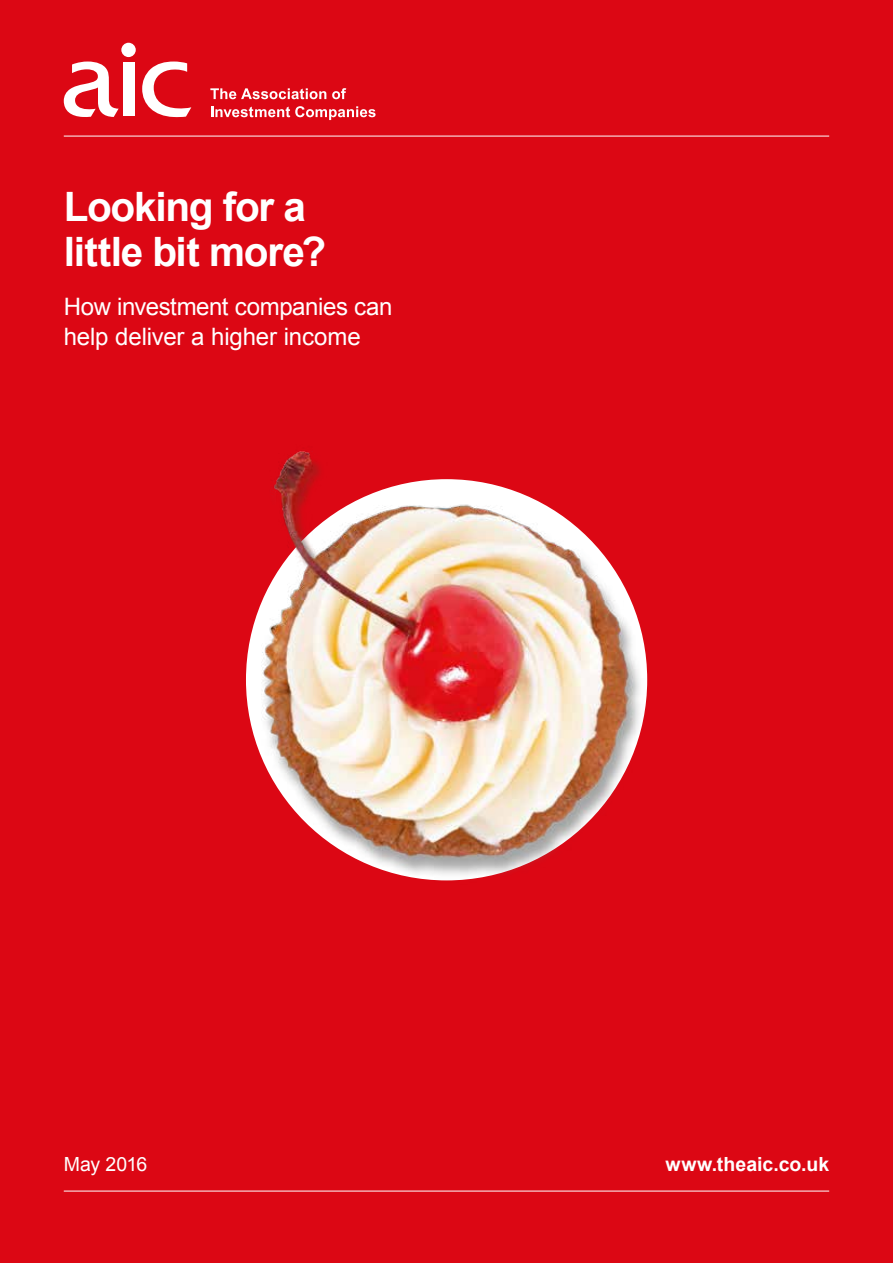
<style>
.page{position:relative;width:893px;height:1263px;background:#dc0714}
.page>*{position:absolute;margin:0;border:0;box-sizing:border-box;transform-origin:0 0}
.t1{font:700 40.5px/45px "Arial";letter-spacing:-.03em;color:#fff}
.t2{font:24px/30px "Arial";letter-spacing:-.01em;color:#fff}
.t3{font:700 19.5px "Arial";color:#fff}
.t4{font:19.5px "Arial";letter-spacing:-.025em;color:#fff}
</style>
<div class="page">
<hr style="left:64px;top:136px;width:765px;height:1px;background:#fff">
<hr style="left:64px;top:1191px;width:765px;height:1px;background:#fff">
<img style="left:246px;top:451px;width:402px;height:430px">
<svg style="left:210px;top:88px;width:116px;height:11px"></svg>
<svg style="left:332px;top:88px;width:14px;height:11px"></svg>
<svg style="left:211px;top:106px;width:165px;height:14px"></svg>
<svg style="left:64px;top:62px;width:55px;height:55px"></svg>
<svg style="left:142px;top:62px;width:49px;height:55px"></svg>
<div style="left:123px;top:62px;width:11px;height:54px;background:#fff"></div>
<div style="left:121px;top:43px;width:15px;height:14px;background:#fff;border-radius:50%"></div>
<h1 class="t1" style="left:64px;top:185px;width:264px">Looking for a little bit more?</h1>
<p class="t2" style="left:64px;top:292px;width:330px">How investment companies can help deliver a higher income</p>
<p class="t4" style="left:64px;top:1151px;width:85px">May 2016</p>
<p class="t3" style="left:666px;top:1151px;width:165px">www.theaic.co.uk</p>
</div>
